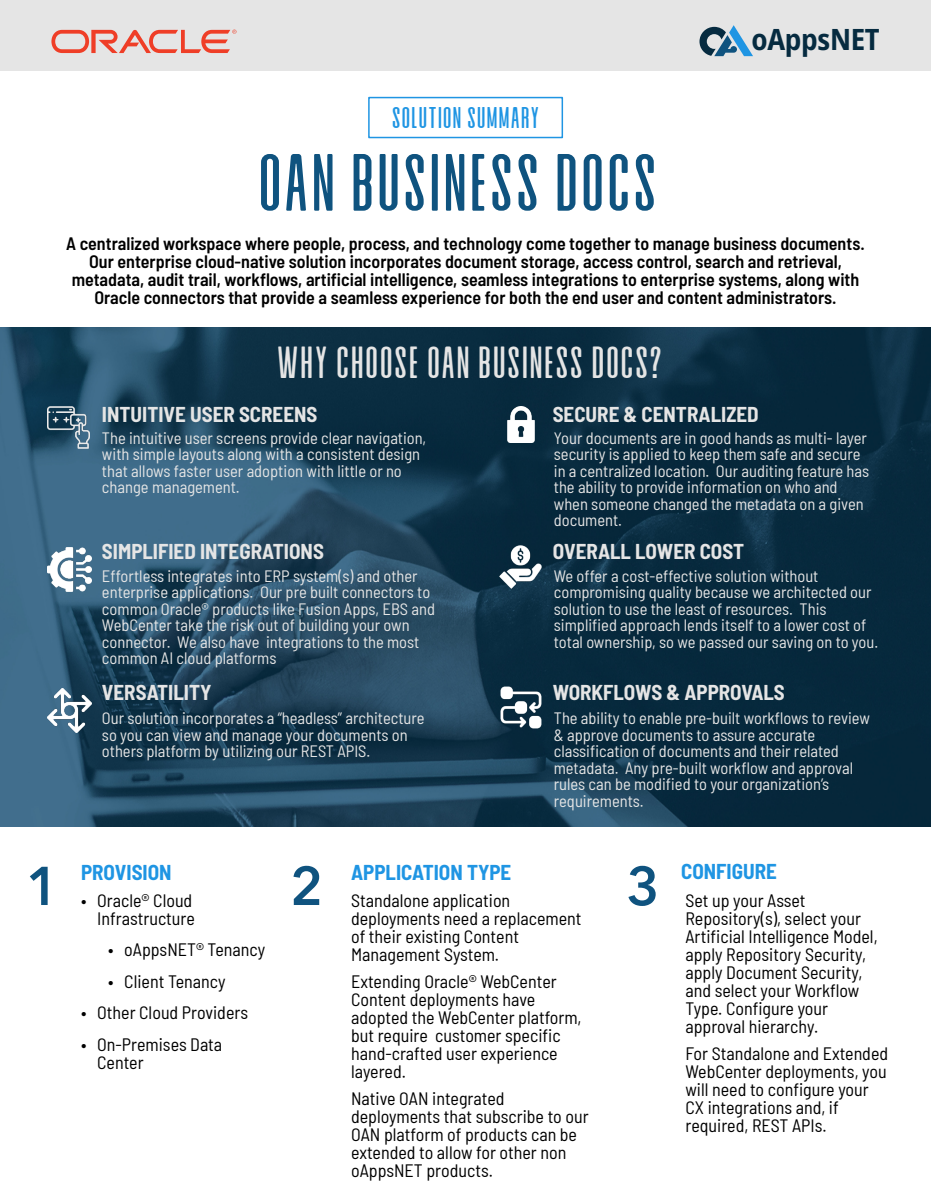
<style>
.page{position:relative;width:931px;height:1201px;background:#fff}
.page>*{position:absolute;margin:0;border:0;box-sizing:border-box;transform-origin:0 0}
.t1{font:81px "Alvaro Condensed";color:#0f537f}
.t2{font:600 54px "Avenir Next";color:#0f537f}
.t3{font:45px "Alvaro Condensed";color:#e5e5e5}
.t4{font:30px "Alvaro Condensed";color:#1f95e3}
.t5{font:700 semi-condensed 29.25px "Open Sans";letter-spacing:-.01em;color:#062b40}
.t6{font:700 semi-condensed 21px "Barlow";color:#e5e5e5}
.t7{font:700 semi-condensed 21px "Barlow";color:#1f95e3}
.t8{font:semi-condensed 18px/18px "Barlow";color:#000}
.t9{font:600 semi-condensed 18px/18px "Barlow";color:#000;text-align:center}
.t10{font:semi-condensed 16.5px/16.5px "Barlow";color:#e5e5e5}
</style>
<div class="page">
<img style="left:0;top:328px;width:931px;height:498px">
<div style="left:0;top:0;width:931px;height:70px;background:#e5e5e5"></div>
<svg style="left:51px;top:30px;width:185px;height:23px"></svg>
<svg style="left:699px;top:25px;width:54px;height:31px"></svg>
<img style="left:507px;top:407px;width:27px;height:35px">
<img style="left:499px;top:545px;width:43px;height:43px">
<img style="left:500px;top:687px;width:41px;height:41px">
<img style="left:47px;top:548px;width:44px;height:44px">
<img style="left:47px;top:689px;width:44px;height:43px">
<img style="left:48px;top:407px;width:41px;height:41px">
<div style="left:368px;top:97px;width:195px;height:41px;border:2px solid #1f95e3"></div>
<h3 class="t4" style="left:391px;top:105px;width:149px">SOLUTION SUMMARY</h3>
<h1 class="t1" style="left:257px;top:150px;width:402px">OAN BUSINESS DOCS</h1>
<h3 class="t5" style="left:751px;top:19px;width:130px">oAppsNET</h3>
<p class="t9" style="left:66px;top:234px;width:800px">A centralized workspace where people, process, and technology come together to manage business documents.<br>Our enterprise cloud-native solution incorporates document storage, access control, search and retrieval, metadata, audit trail, workflows, artificial intelligence, seamless integrations to enterprise systems, along with Oracle connectors that provide a seamless experience for both the end user and content administrators.</p>
<h3 class="t3" style="left:276px;top:344px;width:388px">WHY CHOOSE OAN BUSINESS DOCS?</h3>
<p class="t6" style="left:102px;top:400px;width:217px">INTUITIVE USER SCREENS</p>
<p class="t6" style="left:553px;top:400px;width:207px">SECURE &amp; CENTRALIZED</p>
<p class="t10" style="left:102px;top:429px;width:326px">The intuitive user screens provide clear navigation, with simple layouts along with a consistent design that allows faster user adoption with little or no change management.</p>
<p class="t10" style="left:554px;top:429px;width:317px">Your documents are in good hands as multi- layer security is applied to keep them safe and secure in a centralized location. Our auditing feature has the ability to provide information on who and when someone changed the metadata on a given document.</p>
<p class="t6" style="left:102px;top:538px;width:223px">SIMPLIFIED INTEGRATIONS</p>
<p class="t6" style="left:553px;top:538px;width:193px">OVERALL LOWER COST</p>
<p class="t10" style="left:102px;top:567px;width:334px">Effortless integrates into ERP system(s) and other enterprise applications. Our pre built connectors to common Oracle® products like Fusion Apps, EBS and WebCenter take the risk out of building your own connector. We also have integrations to the most common AI cloud platforms</p>
<p class="t10" style="left:554px;top:567px;width:326px">We offer a cost-effective solution without compromising quality because we architected our solution to use the least of resources. This simplified approach lends itself to a lower cost of total ownership, so we passed our saving on to you.</p>
<p class="t6" style="left:102px;top:679px;width:111px">VERSATILITY</p>
<p class="t6" style="left:553px;top:679px;width:234px">WORKFLOWS &amp; APPROVALS</p>
<p class="t10" style="left:102px;top:709px;width:324px">Our solution incorporates a “headless” architecture so you can view and manage your documents on others platform by utilizing our REST APIS.</p>
<p class="t10" style="left:554px;top:709px;width:318px">The ability to enable pre-built workflows to review &amp; approve documents to assure accurate classification of documents and their related metadata. Any pre-built workflow and approval rules can be modified to your organization’s requirements.</p>
<h2 class="t2" style="left:26px;top:851px;width:34px">1</h2>
<p class="t7" style="left:81px;top:859px;width:92px">PROVISION</p>
<p class="t7" style="left:351px;top:859px;width:162px">APPLICATION TYPE</p>
<p class="t7" style="left:681px;top:858px;width:97px">CONFIGURE</p>
<h2 class="t2" style="left:290px;top:851px;width:34px">2</h2>
<h2 class="t2" style="left:627px;top:851px;width:34px">3</h2>
<p class="t8" style="left:81px;top:890px;width:115px;text-align:right">• Oracle® Cloud<br>Infrastructure</p>
<p class="t8" style="left:108px;top:940px;width:159px">• oAppsNET® Tenancy</p>
<p class="t8" style="left:108px;top:971px;width:119px">• Client Tenancy</p>
<p class="t8" style="left:81px;top:1003px;width:169px">• Other Cloud Providers</p>
<p class="t8" style="left:97px;top:1034px;width:127px;text-indent:-16px">• On-Premises Data<br>Center</p>
<p class="t8" style="left:351px;top:890px;width:232px">Standalone application deployments need a replacement of their existing Content<br>Management System.</p>
<p class="t8" style="left:351px;top:971px;width:232px">Extending Oracle® WebCenter<br>Content deployments have adopted the WebCenter platform, but require customer specific hand-crafted user experience layered.</p>
<p class="t8" style="left:351px;top:1088px;width:239px">Native OAN integrated deployments that subscribe to our<br>OAN platform of products can be extended to allow for other non oAppsNET products.</p>
<p class="t8" style="left:685px;top:890px;width:194px">Set up your Asset<br>Repository(s), select your<br>Artificial Intelligence Model, apply Repository Security, apply Document Security, and select your Workflow<br>Type. Configure your approval hierarchy.</p>
<p class="t8" style="left:685px;top:1043px;width:204px">For Standalone and Extended<br>WebCenter deployments, you will need to configure your<br>CX integrations and, if required, REST APIs.</p>
</div>
